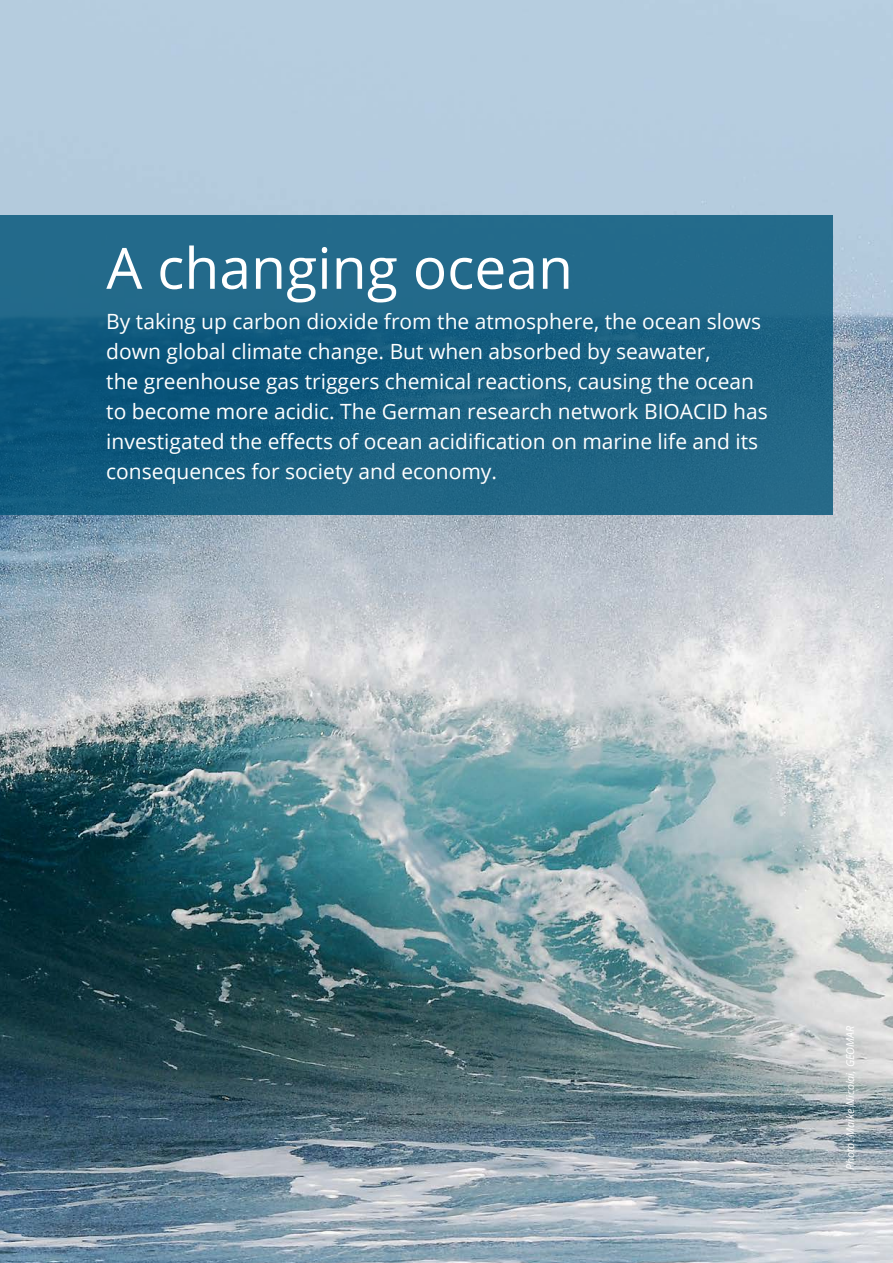
<style>
.page{position:relative;width:893px;height:1263px;background:#fff}
.page>*{position:absolute;margin:0;border:0;box-sizing:border-box;transform-origin:0 0}
.t1{font:57px "Open Sans";color:#fff}
.t2{font:21px/30px "Open Sans";color:#fff}
.t3{font:italic 10.8px "Open Sans";color:#fff}
</style>
<div class="page">
<img style="left:0;top:0;width:893px;height:1263px">
<svg style="left:0;top:215px;width:832px;height:299px;background:#1b6284"></svg>
<h1 class="t1" style="left:106px;top:229px;width:468px">A changing ocean</h1>
<p class="t2" style="left:106px;top:306px;width:663px">By taking up carbon dioxide from the atmosphere, the ocean slows down global climate change. But when absorbed by seawater,<br>the greenhouse gas triggers chemical reactions, causing the ocean to become more acidic. The German research network BIOACID has investigated the effects of ocean acidification on marine life and its consequences for society and economy.</p>
<p class="t3" style="left:843px;top:1170px;width:146px;rotate:-90deg">Photo: Maike Nicolai, GEOMAR</p>
</div>
